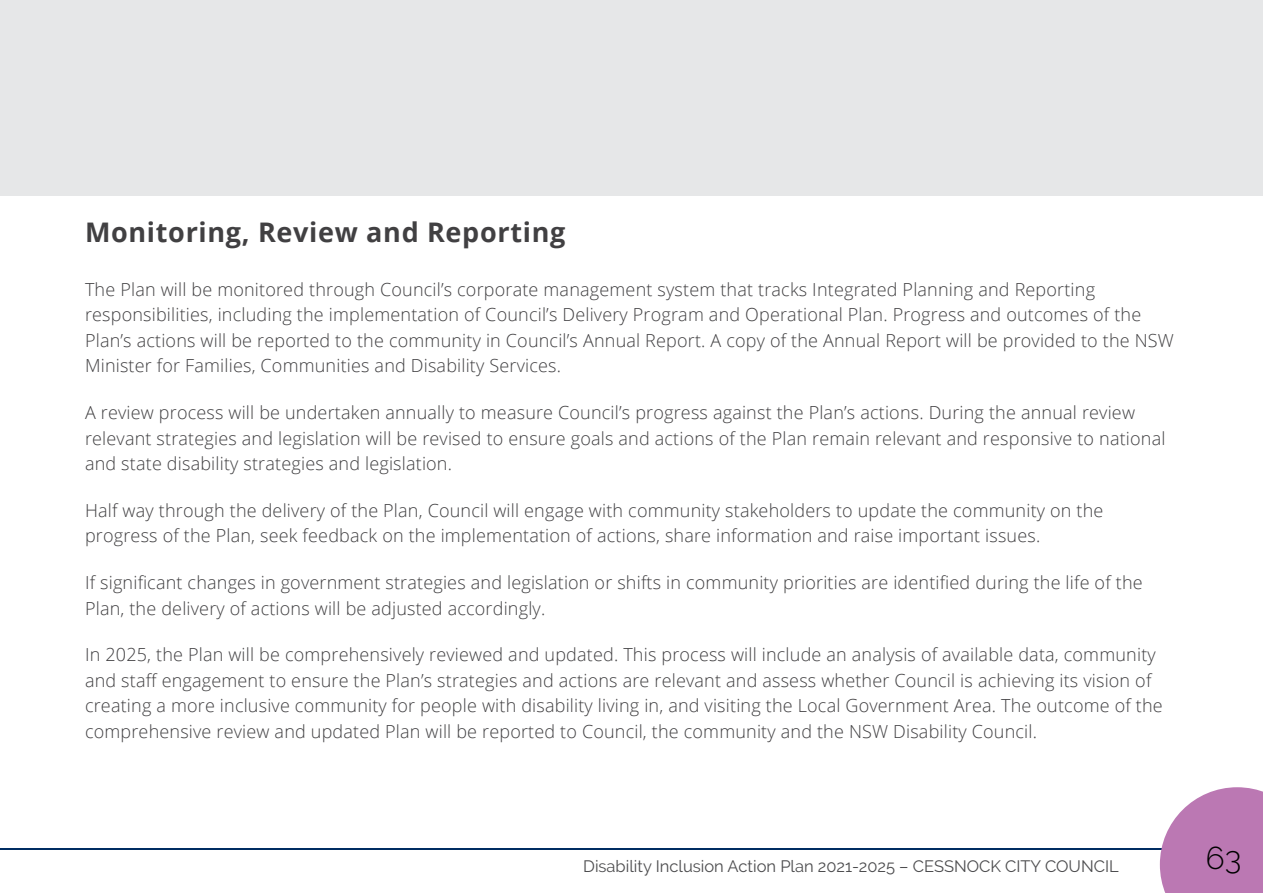
<style>
.page{position:relative;width:1263px;height:893px;background:#fff}
.page>*{position:absolute;margin:0;border:0;box-sizing:border-box;transform-origin:0 0}
.t1{font:300 31.5px "Raleway";color:#000}
.Body_Heading{font:700 27px "Open Sans";letter-spacing:.025em;color:#414042}
.Body_Text{font:300 18px/25.5px "Open Sans";letter-spacing:.01em;color:#414042}
.t2{font:16.5px "Raleway";color:#4d4d4f}
</style>
<div class="page">
<div style="left:0;top:0;width:1263px;height:196px;background:#e6e7e8"></div>
<hr style="left:0;top:848px;width:1210px;height:2px;background:#002d62">
<svg style="left:1160px;top:787px;width:103px;height:106px;background:#c389bc"></svg>
<p class="Body_Heading" style="left:85px;top:213px;width:482px">Monitoring, Review and Reporting</p>
<p class="Body_Text" style="left:85px;top:276px;width:1090px">The Plan will be monitored through Council’s corporate management system that tracks Integrated Planning and Reporting responsibilities, including the implementation of Council’s Delivery Program and Operational Plan. Progress and outcomes of the Plan’s actions will be reported to the community in Council’s Annual Report. A copy of the Annual Report will be provided to the NSW Minister for Families, Communities and Disability Services.</p>
<p class="Body_Text" style="left:85px;top:399px;width:1082px">A review process will be undertaken annually to measure Council’s progress against the Plan’s actions. During the annual review relevant strategies and legislation will be revised to ensure goals and actions of the Plan remain relevant and responsive to national and state disability strategies and legislation.</p>
<p class="Body_Text" style="left:85px;top:497px;width:1020px">Half way through the delivery of the Plan, Council will engage with community stakeholders to update the community on the progress of the Plan, seek feedback on the implementation of actions, share information and raise important issues.</p>
<p class="Body_Text" style="left:85px;top:569px;width:1059px">If significant changes in government strategies and legislation or shifts in community priorities are identified during the life of the<br>Plan, the delivery of actions will be adjusted accordingly.</p>
<p class="Body_Text" style="left:85px;top:642px;width:1079px">In 2025, the Plan will be comprehensively reviewed and updated. This process will include an analysis of available data, community and staff engagement to ensure the Plan’s strategies and actions are relevant and assess whether Council is achieving its vision of creating a more inclusive community for people with disability living in, and visiting the Local Government Area. The outcome of the comprehensive review and updated Plan will be reported to Council, the community and the NSW Disability Council.</p>
<p class="t2" style="left:583px;top:857px;width:537px">Disability Inclusion Action Plan 2021-2025 – CESSNOCK CITY COUNCIL</p>
<h1 class="t1" style="left:1206px;top:839px;width:37px">63</h1>
</div>
